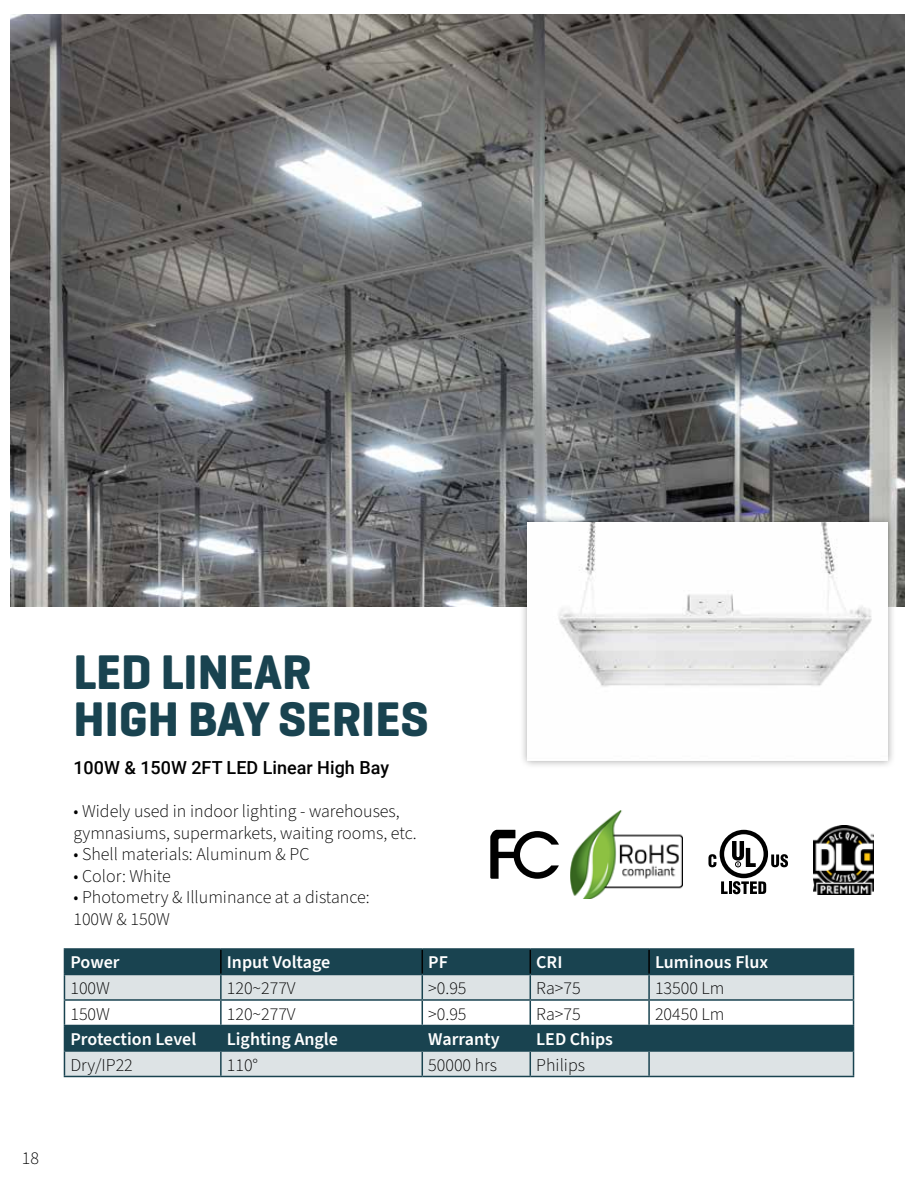
<style>
.page{position:relative;width:918px;height:1188px;background:#fff}
.page>*{position:absolute;margin:0;border:0;box-sizing:border-box;transform-origin:0 0}
.t1{font:700 49.5px/46.5px "Geogrotesque";color:#194350}
.t2{font:300 18px/21.6px "Source Sans Pro";color:#000}
.t3{font:600 18px "Source Sans Pro";color:#fff}
.t4{font:500 18px "Roboto";color:#000}
</style>
<div class="page">
<img style="left:11px;top:14px;width:893px;height:593px">
<div style="left:519px;top:514px;width:377px;height:255px;background:#000;opacity:.35"></div>
<img style="left:527px;top:523px;width:361px;height:237px">
<svg style="left:490px;top:830px;width:69px;height:49px"></svg>
<img style="left:571px;top:810px;width:112px;height:88px">
<svg style="left:721px;top:881px;width:45px;height:13px"></svg>
<svg style="left:771px;top:854px;width:17px;height:13px"></svg>
<div style="left:720px;top:830px;width:48px;height:48px;background:#000;border-radius:50%"></div>
<div style="left:724px;top:834px;width:40px;height:40px;background:#fff;border-radius:50%"></div>
<svg style="left:732px;top:841px;width:24px;height:26px"></svg>
<svg style="left:708px;top:854px;width:8px;height:13px"></svg>
<img style="left:814px;top:826px;width:59px;height:68px">
<div style="left:65px;top:950px;width:788px;height:24px;background:#194350"></div>
<svg style="left:65px;top:975px;width:788px;height:101px;fill:#dde3e5"></svg>
<hr style="left:220px;top:950px;width:2px;height:24px;background:#000">
<hr style="left:648px;top:950px;width:2px;height:24px;background:#000">
<hr style="left:64px;top:948px;width:157px;height:2px;background:#194350">
<hr style="left:221px;top:948px;width:201px;height:2px;background:#194350">
<hr style="left:422px;top:948px;width:108px;height:2px;background:#194350">
<hr style="left:530px;top:948px;width:119px;height:2px;background:#194350">
<hr style="left:649px;top:948px;width:205px;height:2px;background:#194350">
<hr style="left:64px;top:1076px;width:157px;height:1px;background:#194350">
<hr style="left:220px;top:975px;width:2px;height:24px;background:#194350">
<hr style="left:220px;top:1001px;width:2px;height:24px;background:#194350">
<hr style="left:220px;top:1026px;width:2px;height:24px;background:#194350">
<hr style="left:220px;top:1052px;width:2px;height:24px;background:#194350">
<hr style="left:221px;top:1076px;width:201px;height:1px;background:#194350">
<svg style="left:422px;top:950px;width:1px;height:126px"></svg>
<hr style="left:422px;top:1076px;width:108px;height:1px;background:#194350">
<svg style="left:530px;top:950px;width:1px;height:126px"></svg>
<hr style="left:530px;top:1076px;width:119px;height:1px;background:#194350">
<hr style="left:648px;top:975px;width:2px;height:24px;background:#194350">
<hr style="left:648px;top:1001px;width:2px;height:24px;background:#194350">
<hr style="left:648px;top:1026px;width:2px;height:24px;background:#194350">
<hr style="left:648px;top:1052px;width:2px;height:24px;background:#194350">
<hr style="left:649px;top:1076px;width:205px;height:1px;background:#194350">
<hr style="left:64px;top:974px;width:157px;height:1px;background:#194350">
<hr style="left:221px;top:974px;width:201px;height:1px;background:#194350">
<hr style="left:422px;top:974px;width:108px;height:1px;background:#194350">
<hr style="left:530px;top:974px;width:119px;height:1px;background:#194350">
<hr style="left:649px;top:974px;width:205px;height:1px;background:#194350">
<hr style="left:64px;top:999px;width:157px;height:2px;background:#194350">
<hr style="left:221px;top:999px;width:201px;height:2px;background:#194350">
<hr style="left:422px;top:999px;width:108px;height:2px;background:#194350">
<hr style="left:530px;top:999px;width:119px;height:2px;background:#194350">
<hr style="left:649px;top:999px;width:205px;height:2px;background:#194350">
<hr style="left:64px;top:1025px;width:157px;height:1px;background:#194350">
<svg style="left:64px;top:950px;width:1px;height:126px"></svg>
<hr style="left:221px;top:1025px;width:201px;height:1px;background:#194350">
<hr style="left:422px;top:1025px;width:108px;height:1px;background:#194350">
<hr style="left:530px;top:1025px;width:119px;height:1px;background:#194350">
<hr style="left:649px;top:1025px;width:205px;height:1px;background:#194350">
<svg style="left:853px;top:950px;width:1px;height:126px"></svg>
<hr style="left:64px;top:1050px;width:157px;height:2px;background:#194350">
<hr style="left:221px;top:1050px;width:201px;height:2px;background:#194350">
<hr style="left:422px;top:1050px;width:108px;height:2px;background:#194350">
<hr style="left:530px;top:1050px;width:119px;height:2px;background:#194350">
<hr style="left:649px;top:1050px;width:205px;height:2px;background:#194350">
<p class="t2" style="left:22px;top:1148px;width:19px">18</p>
<h1 class="t1" style="left:73px;top:649px;width:357px">LED LINEAR<br>HIGH BAY SERIES</h1>
<p class="t4" style="left:73px;top:755px;width:317px">100W &amp; 150W 2FT LED Linear High Bay</p>
<p class="t2" style="left:73px;top:801px;width:345px">• Widely used in indoor lighting - warehouses, gymnasiums, supermarkets, waiting rooms, etc.</p>
<p class="t2" style="left:73px;top:844px;width:238px">• Shell materials: Aluminum &amp; PC</p>
<p class="t2" style="left:73px;top:866px;width:99px">• Color: White</p>
<p class="t2" style="left:73px;top:887px;width:298px">• Photometry &amp; Illuminance at a distance:<br>100W &amp; 150W</p>
<p class="t3" style="left:70px;top:950px;width:51px">Power</p>
<p class="t3" style="left:227px;top:950px;width:105px">Input Voltage</p>
<p class="t3" style="left:428px;top:950px;width:21px">PF</p>
<p class="t3" style="left:536px;top:950px;width:28px">CRI</p>
<p class="t3" style="left:655px;top:950px;width:115px">Luminous Flux</p>
<p class="t2" style="left:70px;top:978px;width:41px">100W</p>
<p class="t2" style="left:227px;top:978px;width:70px">120~277V</p>
<p class="t2" style="left:428px;top:978px;width:40px">&gt;0.95</p>
<p class="t2" style="left:536px;top:978px;width:46px">Ra&gt;75</p>
<p class="t2" style="left:655px;top:978px;width:71px">13500 Lm</p>
<p class="t2" style="left:70px;top:1003px;width:41px">150W</p>
<p class="t2" style="left:227px;top:1003px;width:70px">120~277V</p>
<p class="t2" style="left:428px;top:1003px;width:40px">&gt;0.95</p>
<p class="t2" style="left:536px;top:1003px;width:46px">Ra&gt;75</p>
<p class="t2" style="left:655px;top:1003px;width:71px">20450 Lm</p>
<p class="t3" style="left:70px;top:1027px;width:127px">Protection Level</p>
<p class="t3" style="left:227px;top:1027px;width:113px">Lighting Angle</p>
<p class="t3" style="left:428px;top:1027px;width:73px">Warranty</p>
<p class="t3" style="left:536px;top:1027px;width:78px">LED Chips</p>
<p class="t2" style="left:70px;top:1054px;width:64px">Dry/IP22</p>
<p class="t2" style="left:227px;top:1054px;width:33px">110°</p>
<p class="t2" style="left:428px;top:1054px;width:70px">50000 hrs</p>
<p class="t2" style="left:536px;top:1054px;width:50px">Philips</p>
</div>
